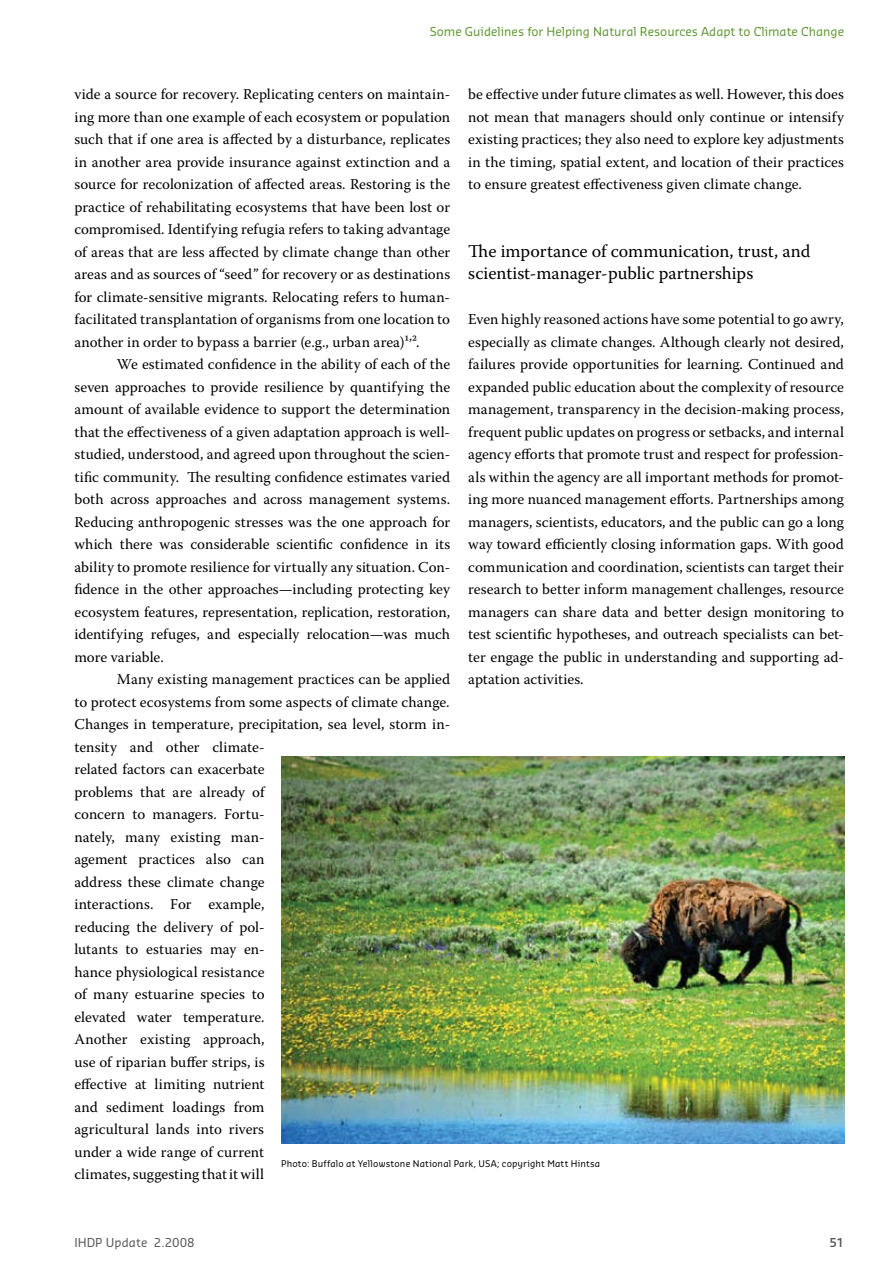
<style>
.page{position:relative;width:893px;height:1263px;background:#fff}
.page>*{position:absolute;margin:0;border:0;box-sizing:border-box;transform-origin:0 0}
.t1{font:18px/22.5px "Warnock Pro";color:#000}
.t2{font:15px/22.5px "Warnock Pro";letter-spacing:.005em;color:#000;text-align:justify}
.t3{font:12px "Sansa";color:#5d9732}
.t4{font:12px "Sansa";letter-spacing:.005em;color:#58595b}
.t5{font:600 12px "Sansa Std";color:#58595b}
.t6{font:9px "Sansa";letter-spacing:.02em;color:#000}
</style>
<div class="page">
<img style="left:282px;top:756px;width:562px;height:387px">
<p class="t3" style="left:430px;top:24px;width:416px">Some Guidelines for Helping Natural Resources Adapt to Climate Change</p>
<p class="t2" style="left:74px;top:83px;width:377px">vide a source for recovery. Replicating centers on maintain&shy;ing more than one example of each ecosystem or population such that if one area is affected by a disturbance, replicates in another area provide insurance against extinction and a source for recolonization of affected areas. Restoring is the practice of rehabilitating ecosystems that have been lost or compromised. Identifying refugia refers to taking advantage of areas that are less affected by climate change than other areas and as sources of “seed” for recovery or as destinations for climate-sensitive migrants. Relocating refers to human&shy;facilitated transplantation of organisms from one location to another in order to bypass a barrier (e.g., urban area)1,2.</p>
<p class="t2" style="left:74px;top:353px;width:377px;text-indent:43px">We estimated confidence in the ability of each of the seven approaches to provide resilience by quantifying the amount of available evidence to support the determination that the effectiveness of a given adaptation approach is well&shy;studied, understood, and agreed upon throughout the scien&shy;tific community. The resulting confidence estimates varied both across approaches and across management systems.<br>Reducing anthropogenic stresses was the one approach for which there was considerable scientific confidence in its ability to promote resilience for virtually any situation. Con&shy;fidence in the other approaches—including protecting key ecosystem features, representation, replication, restoration, identifying refuges, and especially relocation—was much more variable.</p>
<p class="t2" style="left:74px;top:668px;width:377px;text-align:left;text-indent:43px">Many existing management practices can be applied to protect ecosystems from some aspects of climate change.<br>Changes in temperature, precipitation, sea level, storm in&shy;tensity and other climate-<br>related factors can exacerbate<br>problems that are already of<br>concern to managers. Fortu-<br>nately, many existing man-<br>agement practices also can<br>address these climate change<br>interactions. For example,<br>reducing the delivery of pol-<br>lutants to estuaries may en-<br>hance physiological resistance<br>of many estuarine species to<br>elevated water temperature.<br>Another existing approach,<br>use of riparian buffer strips, is<br>effective at limiting nutrient<br>and sediment loadings from<br>agricultural lands into rivers<br>under a wide range of current<br>climates, suggesting that it will</p>
<p class="t2" style="left:468px;top:83px;width:377px">be effective under future climates as well. However, this does not mean that managers should only continue or intensify existing practices; they also need to explore key adjustments in the timing, spatial extent, and location of their practices to ensure greatest effectiveness given climate change.</p>
<p class="t1" style="left:468px;top:239px;width:344px">The importance of communication, trust, and scientist-manager-public partnerships</p>
<p class="t2" style="left:468px;top:308px;width:377px">Even highly reasoned actions have some potential to go awry, especially as climate changes. Although clearly not desired, failures provide opportunities for learning. Continued and expanded public education about the complexity of resource management, transparency in the decision-making process, frequent public updates on progress or setbacks, and internal agency efforts that promote trust and respect for profession&shy;als within the agency are all important methods for promot&shy;ing more nuanced management efforts. Partnerships among managers, scientists, educators, and the public can go a long way toward efficiently closing information gaps. With good communication and coordination, scientists can target their research to better inform management challenges, resource managers can share data and better design monitoring to test scientific hypotheses, and outreach specialists can bet&shy;ter engage the public in understanding and supporting ad&shy;aptation activities.</p>
<p class="t6" style="left:281px;top:1158px;width:320px">Photo: Buffalo at Yellowstone National Park, USA; copyright Matt Hintsa</p>
<p class="t4" style="left:74px;top:1234px;width:122px">IHDP Update 2.2008</p>
<p class="t5" style="left:829px;top:1234px;width:16px">51</p>
</div>
